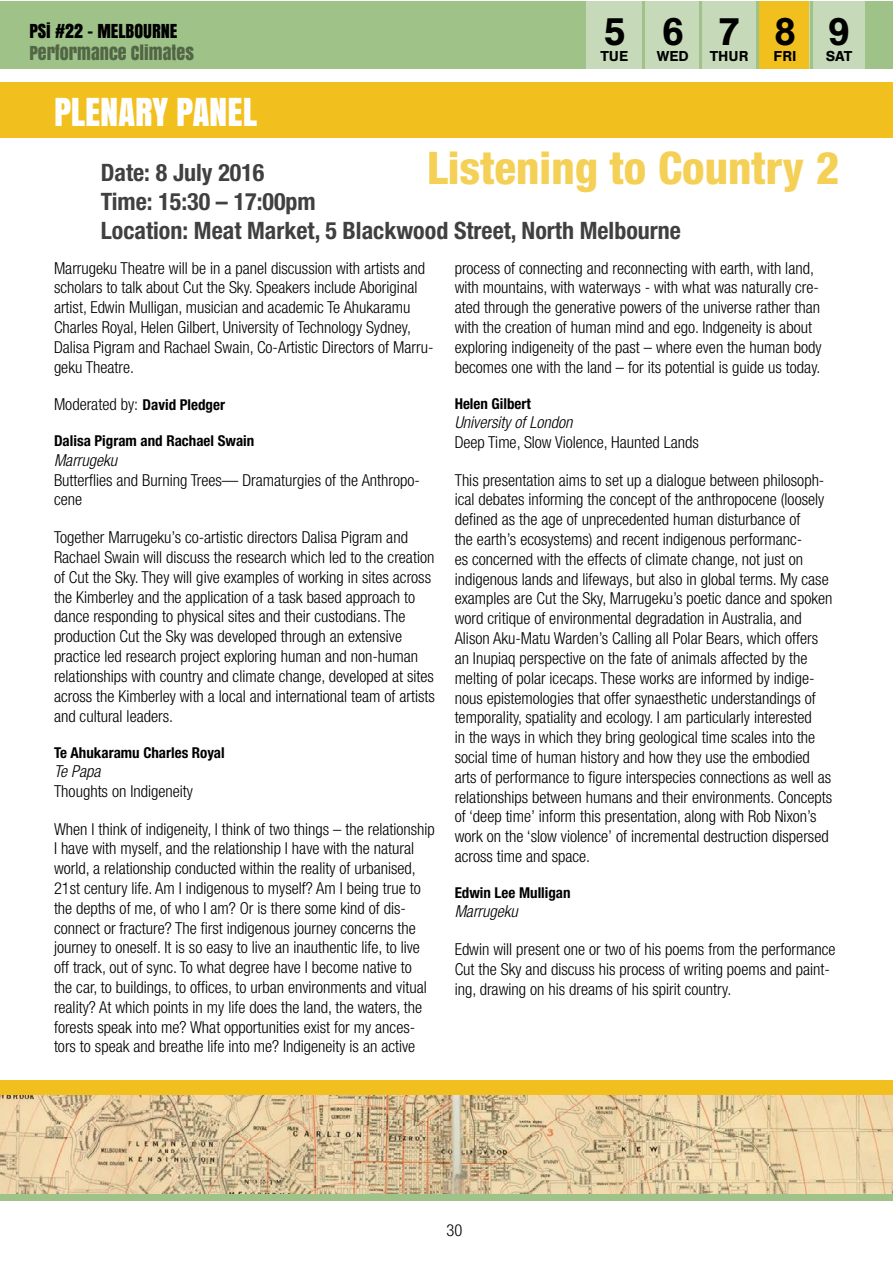
<style>
.page{position:relative;width:893px;height:1263px;background:#fff}
.page>*{position:absolute;margin:0;border:0;box-sizing:border-box;transform-origin:0 0}
.t1{font:800 condensed 45px "Helvetica Neue LT Pro";color:#f5d056}
.t2{font:700 40.5px "Nimbus San";color:#000}
.t3{font:36px "Anton";color:#fff}
.t4{font:700 condensed 24px/28.8px "Helvetica Neue LT Pro";color:#404040}
.t5{font:18px "Anton";color:#526646}
.t6{font:18px "Anton";color:#000}
.t7{font:300 condensed 16.5px/19.8px "Helvetica Neue LT Pro";color:#000}
.t8{font:italic 300 condensed 16.5px "Helvetica Neue LT Pro";color:#000}
.t9{font:700 condensed 15px "Helvetica Neue LT Pro";color:#000}
.t10{font:700 15px "Nimbus San";color:#000}
.s1{font-weight:700;font-size:15px}
</style>
<div class="page">
<div style="left:0;top:1px;width:892px;height:68px;background:#9ec288"></div>
<div style="left:645px;top:1px;width:55px;height:68px;background:#c6daba"></div>
<div style="left:586px;top:1px;width:56px;height:68px;background:#c6daba"></div>
<div style="left:700px;top:1px;width:56px;height:68px;background:#c6daba"></div>
<div style="left:759px;top:1px;width:53px;height:68px;background:#f2c01e"></div>
<div style="left:810px;top:1px;width:55px;height:68px;background:#c6daba"></div>
<hr style="left:699px;top:1px;width:3px;height:68px;background:#9ec288">
<hr style="left:810px;top:1px;width:3px;height:68px;background:#9ec288">
<div style="left:0;top:82px;width:892px;height:56px;background:#f2c01e"></div>
<img style="left:0;top:1095px;width:892px;height:99px">
<div style="left:0;top:1194px;width:892px;height:6px;background:#9ec288"></div>
<div style="left:0;top:1080px;width:892px;height:15px;background:#f2c01e"></div>
<p class="t6" style="left:29px;top:18px;width:150px">PSI #22 - MELBOURNE</p>
<p class="t5" style="left:29px;top:40px;width:166px">PERFORMANCE CLIMATES</p>
<h2 class="t2" style="left:603px;top:9px;width:24px">5</h2>
<p class="t10" style="left:600px;top:48px;width:29px">TUE</p>
<h2 class="t2" style="left:661px;top:9px;width:24px">6</h2>
<p class="t10" style="left:657px;top:48px;width:34px">WED</p>
<h2 class="t2" style="left:718px;top:9px;width:24px">7</h2>
<p class="t10" style="left:710px;top:48px;width:40px">THUR</p>
<h2 class="t2" style="left:774px;top:9px;width:24px">8</h2>
<p class="t10" style="left:773px;top:48px;width:25px">FRI</p>
<h2 class="t2" style="left:828px;top:9px;width:24px">9</h2>
<p class="t10" style="left:826px;top:48px;width:28px">SAT</p>
<h3 class="t3" style="left:54px;top:85px;width:204px">PLENARY PANEL</h3>
<h3 class="t4" style="left:101px;top:158px;width:165px">Date: 8 July 2016</h3>
<h1 class="t1" style="left:427px;top:140px;width:413px">Listening to Country 2</h1>
<h3 class="t4" style="left:101px;top:187px;width:582px">Time: 15:30 – 17:00pm<br>Location: Meat Market, 5 Blackwood Street, North Melbourne</h3>
<p class="t7" style="left:54px;top:258px;width:381px">Marrugeku Theatre will be in a panel discussion with artists and scholars to talk about Cut the Sky. Speakers include Aboriginal artist, Edwin Mulligan, musician and academic Te Ahukaramu Charles Royal, Helen Gilbert, University of Technology Sydney, Dalisa Pigram and Rachael Swain, Co-Artistic Directors of Marru&shy;geku Theatre.</p>
<p class="t7" style="left:54px;top:394px;width:173px">Moderated by: <span class="s1">David Pledger</span></p>
<p class="t9" style="left:54px;top:432px;width:202px">Dalisa Pigram and Rachael Swain</p>
<p class="t8" style="left:54px;top:451px;width:65px">Marrugeku</p>
<p class="t7" style="left:54px;top:470px;width:368px">Butterflies and Burning Trees— Dramaturgies of the Anthropo&shy;cene</p>
<p class="t7" style="left:54px;top:527px;width:382px">Together Marrugeku’s co-artistic directors Dalisa Pigram and Rachael Swain will discuss the research which led to the creation of Cut the Sky. They will give examples of working in sites across the Kimberley and the application of a task based approach to dance responding to physical sites and their custodians. The production Cut the Sky was developed through an extensive practice led research project exploring human and non-human relationships with country and climate change, developed at sites across the Kimberley with a local and international team of artists and cultural leaders.</p>
<p class="t9" style="left:54px;top:743px;width:172px">Te Ahukaramu Charles Royal</p>
<p class="t8" style="left:54px;top:762px;width:48px">Te Papa</p>
<p class="t7" style="left:54px;top:781px;width:140px">Thoughts on Indigeneity</p>
<p class="t7" style="left:54px;top:819px;width:382px">When I think of indigeneity, I think of two things – the relationship I have with myself, and the relationship I have with the natural world, a relationship conducted within the reality of urbanised, 21st century life. Am I indigenous to myself? Am I being true to the depths of me, of who I am? Or is there some kind of dis&shy;connect or fracture? The first indigenous journey concerns the journey to oneself. It is so easy to live an inauthentic life, to live off track, out of sync. To what degree have I become native to<br>the car, to buildings, to offices, to urban environments and vitual reality? At which points in my life does the land, the waters, the forests speak into me? What opportunities exist for my ances&shy;tors to speak and breathe life into me? Indigeneity is an active</p>
<p class="t7" style="left:455px;top:258px;width:368px">process of connecting and reconnecting with earth, with land, with mountains, with waterways - with what was naturally cre&shy;ated through the generative powers of the universe rather than with the creation of human mind and ego. Indgeneity is about exploring indigeneity of the past – where even the human body becomes one with the land – for its potential is guide us today.</p>
<p class="t9" style="left:455px;top:394px;width:78px">Helen Gilbert</p>
<p class="t8" style="left:455px;top:413px;width:119px">University of London</p>
<p class="t7" style="left:455px;top:432px;width:246px">Deep Time, Slow Violence, Haunted Lands</p>
<p class="t7" style="left:455px;top:470px;width:379px">This presentation aims to set up a dialogue between philosoph&shy;ical debates informing the concept of the anthropocene (loosely defined as the age of unprecedented human disturbance of<br>the earth’s ecosystems) and recent indigenous performanc-<br>es concerned with the effects of climate change, not just on indigenous lands and lifeways, but also in global terms. My case examples are Cut the Sky, Marrugeku’s poetic dance and spoken word critique of environmental degradation in Australia, and Alison Aku-Matu Warden’s Calling all Polar Bears, which offers an Inupiaq perspective on the fate of animals affected by the melting of polar icecaps. These works are informed by indige&shy;nous epistemologies that offer synaesthetic understandings of temporality, spatiality and ecology. I am particularly interested<br>in the ways in which they bring geological time scales into the social time of human history and how they use the embodied arts of performance to figure interspecies connections as well as relationships between humans and their environments. Concepts of ‘deep time’ inform this presentation, along with Rob Nixon’s work on the ‘slow violence’ of incremental destruction dispersed across time and space.</p>
<p class="t9" style="left:455px;top:883px;width:118px">Edwin Lee Mulligan</p>
<p class="t8" style="left:455px;top:902px;width:65px">Marrugeku</p>
<p class="t7" style="left:455px;top:939px;width:382px">Edwin will present one or two of his poems from the performance<br>Cut the Sky and discuss his process of writing poems and paint&shy;ing, drawing on his dreams of his spirit country.</p>
<p class="t7" style="left:446px;top:1220px;width:17px">30</p>
</div>
